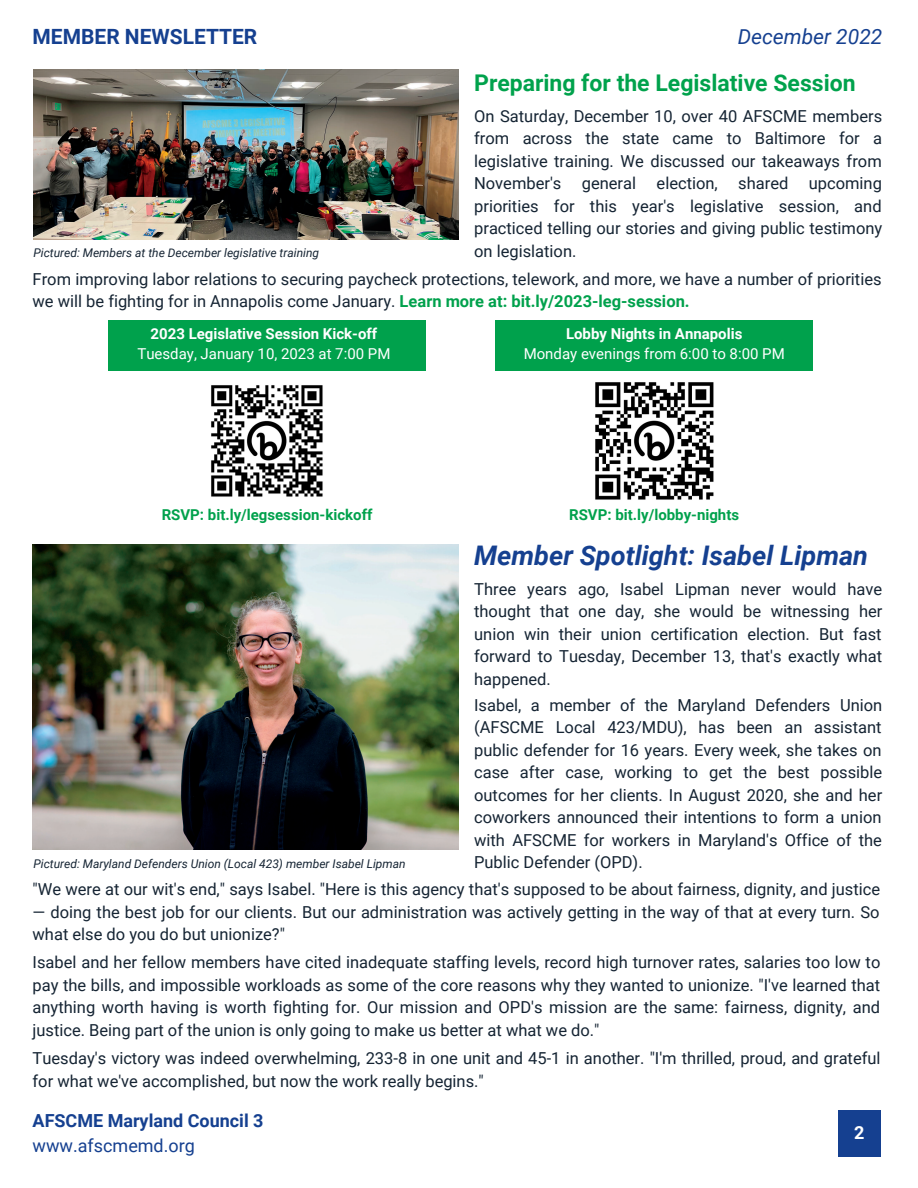
<style>
.page{position:relative;width:918px;height:1188px;background:#fff}
.page>*{position:absolute;margin:0;border:0;box-sizing:border-box;transform-origin:0 0}
.t1{font:italic 700 27px "Roboto";color:#154090}
.t2{font:700 22.95px "Roboto";color:#00a24c}
.t3{font:700 21px "Roboto";color:#154090}
.t4{font:italic 21px "Roboto";color:#154090}
.t5{font:700 18px "Roboto";color:#154090}
.t6{font:18px "Roboto";color:#154090}
.t7{font:700 18px "Roboto";color:#fff}
.t8{font:16.5px/22.5px "Roboto";color:#152433;text-align:justify}
.t9{font:15px "Roboto";color:#fff}
.t10{font:700 15px "Roboto";color:#00a14c}
.t11{font:700 15px "Roboto";color:#fff}
.t12{font:italic 12px "Roboto";color:#152433}
.s1{font-weight:700;color:#00a14c}
</style>
<div class="page">
<div style="left:838px;top:1111px;width:43px;height:46px;background:#154090"></div>
<img style="left:33px;top:544px;width:426px;height:305px">
<img style="left:211px;top:385px;width:112px;height:112px">
<div style="left:108px;top:320px;width:317px;height:51px;background:#00a14c"></div>
<img style="left:33px;top:70px;width:426px;height:170px">
<div style="left:495px;top:320px;width:318px;height:51px;background:#00a14c"></div>
<img style="left:595px;top:382px;width:119px;height:118px">
<p class="t3" style="left:33px;top:24px;width:226px">MEMBER NEWSLETTER</p>
<p class="t4" style="left:738px;top:24px;width:146px">December 2022</p>
<h2 class="t2" style="left:474px;top:70px;width:383px">Preparing for the Legislative Session</h2>
<p class="t8" style="left:474px;top:105px;width:410px">On Saturday, December 10, over 40 AFSCME members from across the state came to Baltimore for a legislative training. We discussed our takeaways from November's general election, shared upcoming priorities for this year's legislative session, and practiced telling our stories and giving public testimony on legislation.</p>
<p class="t8" style="left:33px;top:268px;width:850px">From improving labor relations to securing paycheck protections, telework, and more, we have a number of priorities we will be fighting for in Annapolis come January. <span class="s1">Learn more at: bit.ly/2023-leg-session.</span></p>
<p class="t12" style="left:33px;top:246px;width:287px">Pictured: Members at the December legislative training</p>
<p class="t11" style="left:151px;top:325px;width:228px">2023 Legislative Session Kick-off</p>
<p class="t9" style="left:137px;top:345px;width:255px">Tuesday, January 10, 2023 at 7:00 PM</p>
<p class="t11" style="left:566px;top:325px;width:178px">Lobby Nights in Annapolis</p>
<p class="t9" style="left:524px;top:345px;width:263px">Monday evenings from 6:00 to 8:00 PM</p>
<p class="t10" style="left:162px;top:506px;width:212px">RSVP: bit.ly/legsession-kickoff</p>
<p class="t10" style="left:569px;top:506px;width:171px">RSVP: bit.ly/lobby-nights</p>
<h1 class="t1" style="left:474px;top:540px;width:395px">Member Spotlight: Isabel Lipman</h1>
<p class="t12" style="left:33px;top:857px;width:374px">Pictured: Maryland Defenders Union (Local 423) member Isabel Lipman</p>
<p class="t8" style="left:474px;top:578px;width:410px">Three years ago, Isabel Lipman never would have thought that one day, she would be witnessing her union win their union certification election. But fast forward to Tuesday, December 13, that's exactly what happened.</p>
<p class="t8" style="left:474px;top:694px;width:410px">Isabel, a member of the Maryland Defenders Union (AFSCME Local 423/MDU), has been an assistant public defender for 16 years. Every week, she takes on case after case, working to get the best possible outcomes for her clients. In August 2020, she and her coworkers announced their intentions to form a union with AFSCME for workers in Maryland's Office of the Public Defender (OPD).</p>
<p class="t8" style="left:33px;top:878px;width:849px">"We were at our wit's end," says Isabel. "Here is this agency that's supposed to be about fairness, dignity, and justice</p>
<p class="t8" style="left:33px;top:901px;width:848px">— doing the best job for our clients. But our administration was actively getting in the way of that at every turn. So what else do you do but unionize?"</p>
<p class="t8" style="left:33px;top:951px;width:849px">Isabel and her fellow members have cited inadequate staffing levels, record high turnover rates, salaries too low to pay the bills, and impossible workloads as some of the core reasons why they wanted to unionize. "I've learned that anything worth having is worth fighting for. Our mission and OPD's mission are the same: fairness, dignity, and justice. Being part of the union is only going to make us better at what we do."</p>
<p class="t8" style="left:33px;top:1047px;width:849px">Tuesday's victory was indeed overwhelming, 233-8 in one unit and 45-1 in another. "I'm thrilled, proud, and grateful for what we've accomplished, but now the work really begins."</p>
<p class="t5" style="left:33px;top:1110px;width:232px">AFSCME Maryland Council 3</p>
<p class="t6" style="left:33px;top:1135px;width:164px">www.afscmemd.org</p>
<p class="t7" style="left:854px;top:1122px;width:12px">2</p>
</div>
